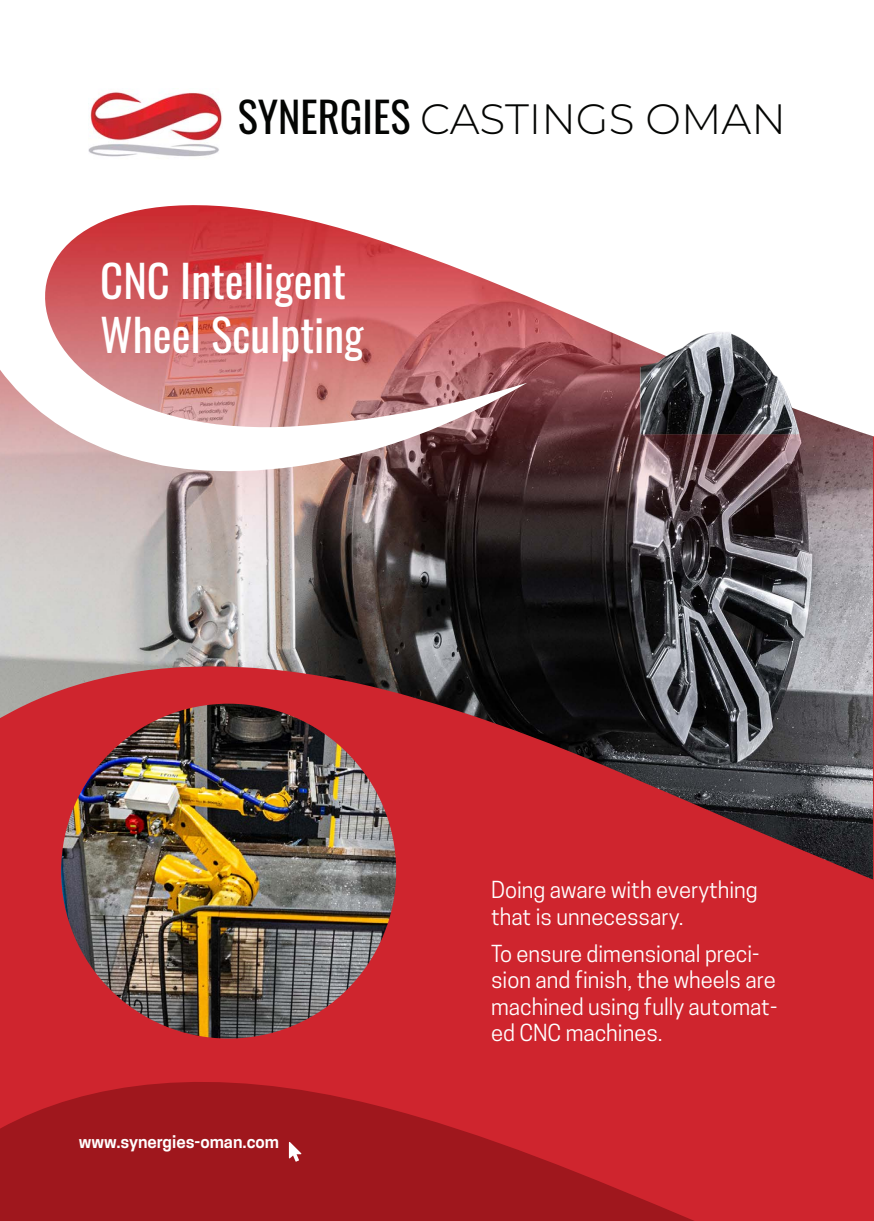
<style>
.page{position:relative;width:874px;height:1221px;background:#fff}
.page>*{position:absolute;margin:0;border:0;box-sizing:border-box;transform-origin:0 0}
.t1{font:44.62px/53.7px "Oswald";color:#fff}
.t2{font:100 42.35px "Montserrat";color:#040503}
.t3{font:22.05px/26.4px "Cooper Hewitt";color:#fff}
.t4{font:600 16.8px "Cooper Hewitt";color:#fff}
.s1{font-family:"Oswald";font-weight:400}
</style>
<div class="page">
<div style="left:0;top:190px;width:873px;height:1030px;background:#cf252e"></div>
<img style="left:0;top:486px;width:872px;height:393px">
<svg style="left:0;top:190px;width:873px;height:296px;background:#d6a7a8"></svg>
<svg style="left:0;top:1082px;width:692px;height:138px;fill:#9f171d"></svg>
<svg style="left:289px;top:1141px;width:12px;height:20px"></svg>
<img style="left:88px;top:92px;width:134px;height:65px">
<img style="left:61px;top:703px;width:335px;height:335px;border-radius:167px">
<img style="left:608px;top:295px;width:211px;height:208px">
<h2 class="t2" style="left:238px;top:90px;width:549px"><span class="s1">SYNERGIES</span> CASTINGS OMAN</h2>
<h1 class="t1" style="left:100px;top:249px;width:265px">CNC Intelligent<br>Wheel Sculpting</h1>
<p class="t4" style="left:79px;top:1132px;width:202px">www.synergies-oman.com</p>
<p class="t3" style="left:491px;top:876px;width:268px">Doing aware with everything that is unnecessary.</p>
<p class="t3" style="left:491px;top:940px;width:287px">To ensure dimensional preci&shy;sion and finish, the wheels are machined using fully automat&shy;ed CNC machines.</p>
</div>
